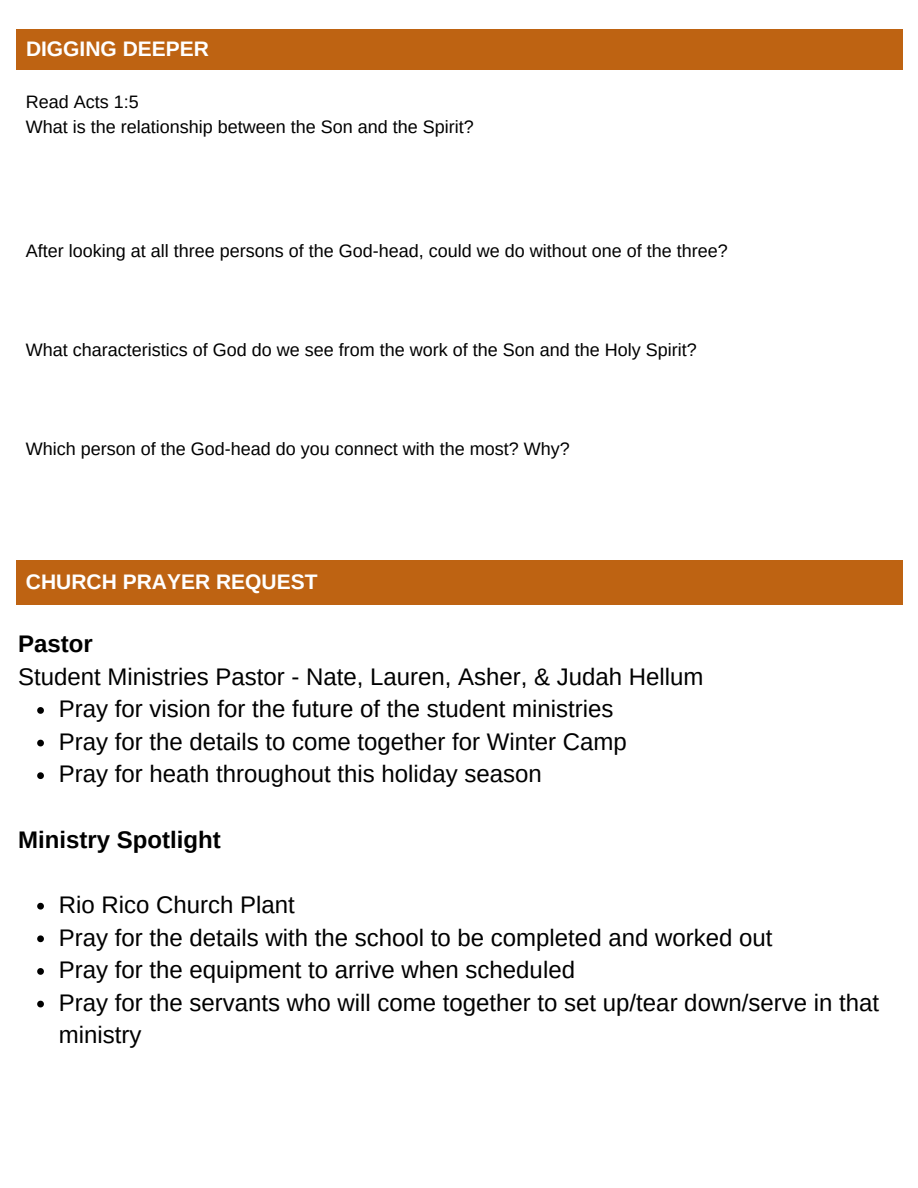
<style>
.page{position:relative;width:918px;height:1188px;background:#fff}
.page>*{position:absolute;margin:0;border:0;box-sizing:border-box;transform-origin:0 0}
.t1{font:24px/32.7px "Arimo";color:#000}
.t2{font:700 24px "Arimo";color:#000}
.t3{font:700 21px "Arimo";color:#fff}
.t4{font:18px "Arimo";color:#000}
</style>
<div class="page">
<div style="left:16px;top:29px;width:886px;height:41px;background:#be6312"></div>
<div style="left:16px;top:560px;width:886px;height:45px;background:#be6312"></div>
<svg style="left:37px;top:707px;width:7px;height:7px"></svg>
<svg style="left:37px;top:740px;width:7px;height:6px"></svg>
<svg style="left:37px;top:772px;width:7px;height:7px"></svg>
<svg style="left:37px;top:903px;width:7px;height:7px"></svg>
<svg style="left:37px;top:935px;width:7px;height:7px"></svg>
<svg style="left:37px;top:968px;width:7px;height:7px"></svg>
<svg style="left:37px;top:1001px;width:7px;height:6px"></svg>
<p class="t3" style="left:26px;top:37px;width:185px">DIGGING DEEPER</p>
<p class="t4" style="left:26px;top:92px;width:114px">Read Acts 1:5</p>
<p class="t4" style="left:26px;top:116px;width:449px">What is the relationship between the Son and the Spirit?</p>
<p class="t4" style="left:26px;top:240px;width:703px">After looking at all three persons of the God-head, could we do without one of the three?</p>
<p class="t4" style="left:26px;top:339px;width:672px">What characteristics of God do we see from the work of the Son and the Holy Spirit?</p>
<p class="t4" style="left:26px;top:438px;width:545px">Which person of the God-head do you connect with the most? Why?</p>
<p class="t3" style="left:26px;top:570px;width:293px">CHURCH PRAYER REQUEST</p>
<p class="t2" style="left:18px;top:630px;width:76px">Pastor</p>
<p class="t1" style="left:18px;top:660px;width:687px">Student Ministries Pastor - Nate, Lauren, Asher, &amp; Judah Hellum</p>
<p class="t1" style="left:59px;top:693px;width:556px">Pray for vision for the future of the student ministries</p>
<p class="t1" style="left:59px;top:725px;width:570px">Pray for the details to come together for Winter Camp</p>
<p class="t1" style="left:59px;top:758px;width:484px">Pray for heath throughout this holiday season</p>
<p class="t2" style="left:18px;top:826px;width:204px">Ministry Spotlight</p>
<p class="t1" style="left:59px;top:888px;width:238px">Rio Rico Church Plant</p>
<p class="t1" style="left:59px;top:921px;width:715px">Pray for the details with the school to be completed and worked out</p>
<p class="t1" style="left:59px;top:954px;width:518px">Pray for the equipment to arrive when scheduled</p>
<p class="t1" style="left:59px;top:986px;width:822px">Pray for the servants who will come together to set up/tear down/serve in that ministry</p>
</div>
